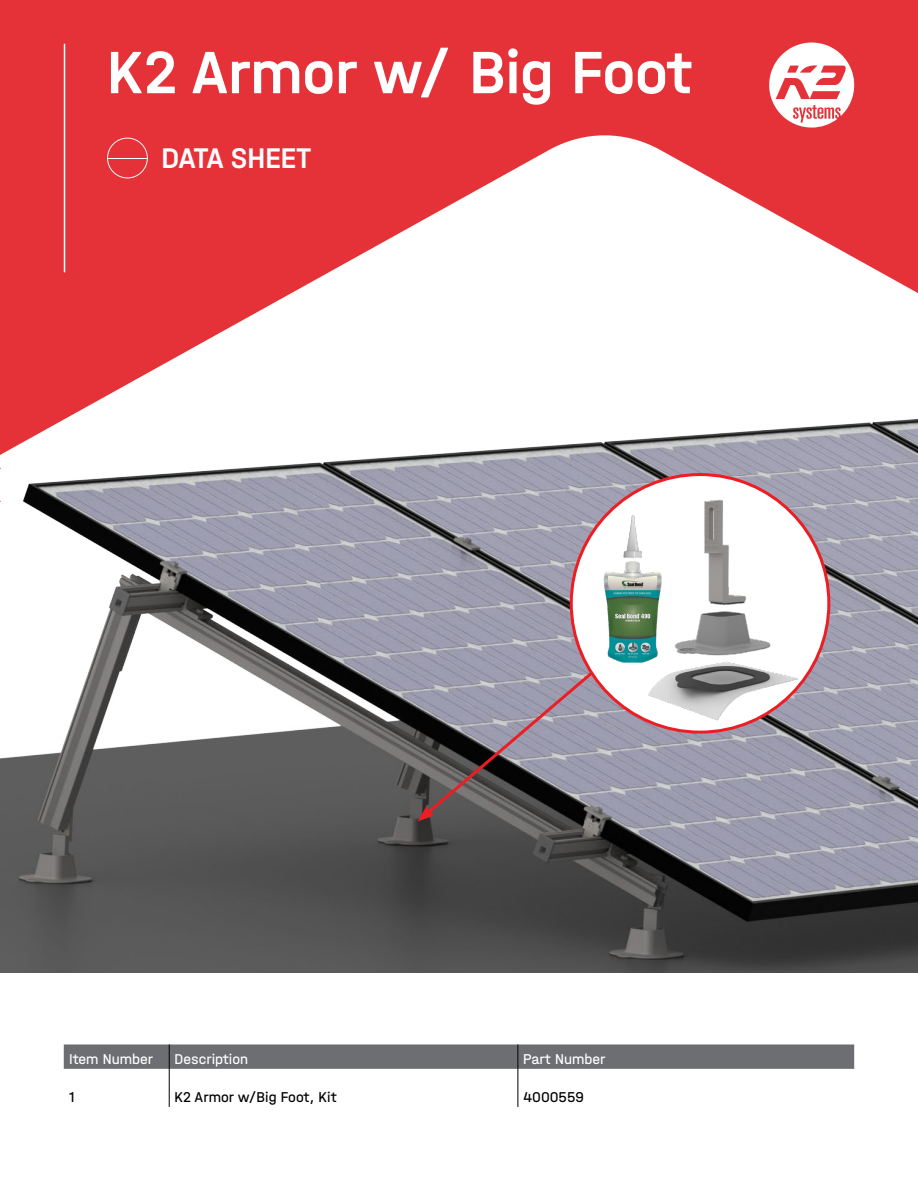
<style>
.page{position:relative;width:918px;height:1188px;background:#fff}
.page>*{position:absolute;margin:0;border:0;box-sizing:border-box;transform-origin:0 0}
.t1{font:63px "K2 Halvar Mittelschrift Medium";color:#fff}
.t2{font:30px "K2 Halvar Mittelschrift Medium";color:#fff}
.t3{font:15px "K2 Halvar Mittelschrift Regular";color:#fff}
.t4{font:15px "K2 Halvar Mittelschrift Regular";color:#000}
</style>
<div class="page">
<svg style="left:0;top:0;width:918px;height:321px;fill:#e53138"></svg>
<svg style="left:769px;top:43px;width:85px;height:85px"></svg>
<img style="left:0;top:321px;width:918px;height:652px">
<hr style="left:64px;top:44px;width:1px;height:228px;background:#fff">
<svg style="left:64px;top:1044px;width:790px;height:25px;background:#707174"></svg>
<hr style="left:169px;top:1069px;width:1px;height:38px;background:#000">
<hr style="left:518px;top:1069px;width:1px;height:38px;background:#000">
<svg style="left:418px;top:669px;width:178px;height:152px;background:#76717a"></svg>
<img style="left:571px;top:489px;width:258px;height:243px">
<svg style="left:107px;top:138px;width:41px;height:40px;background:#e63f46"></svg>
<hr style="left:108px;top:158px;width:39px;height:1px;background:#fff">
<h1 class="t1" style="left:107px;top:34px;width:586px">K2 Armor w/ Big Foot</h1>
<h2 class="t2" style="left:162px;top:140px;width:151px">DATA SHEET</h2>
<p class="t3" style="left:69px;top:1050px;width:86px">Item Number</p>
<p class="t3" style="left:175px;top:1050px;width:75px">Description</p>
<p class="t3" style="left:523px;top:1050px;width:84px">Part Number</p>
<p class="t4" style="left:69px;top:1088px;width:7px">1</p>
<p class="t4" style="left:175px;top:1088px;width:164px">K2 Armor w/Big Foot, Kit</p>
<p class="t4" style="left:523px;top:1088px;width:62px">4000559</p>
</div>
